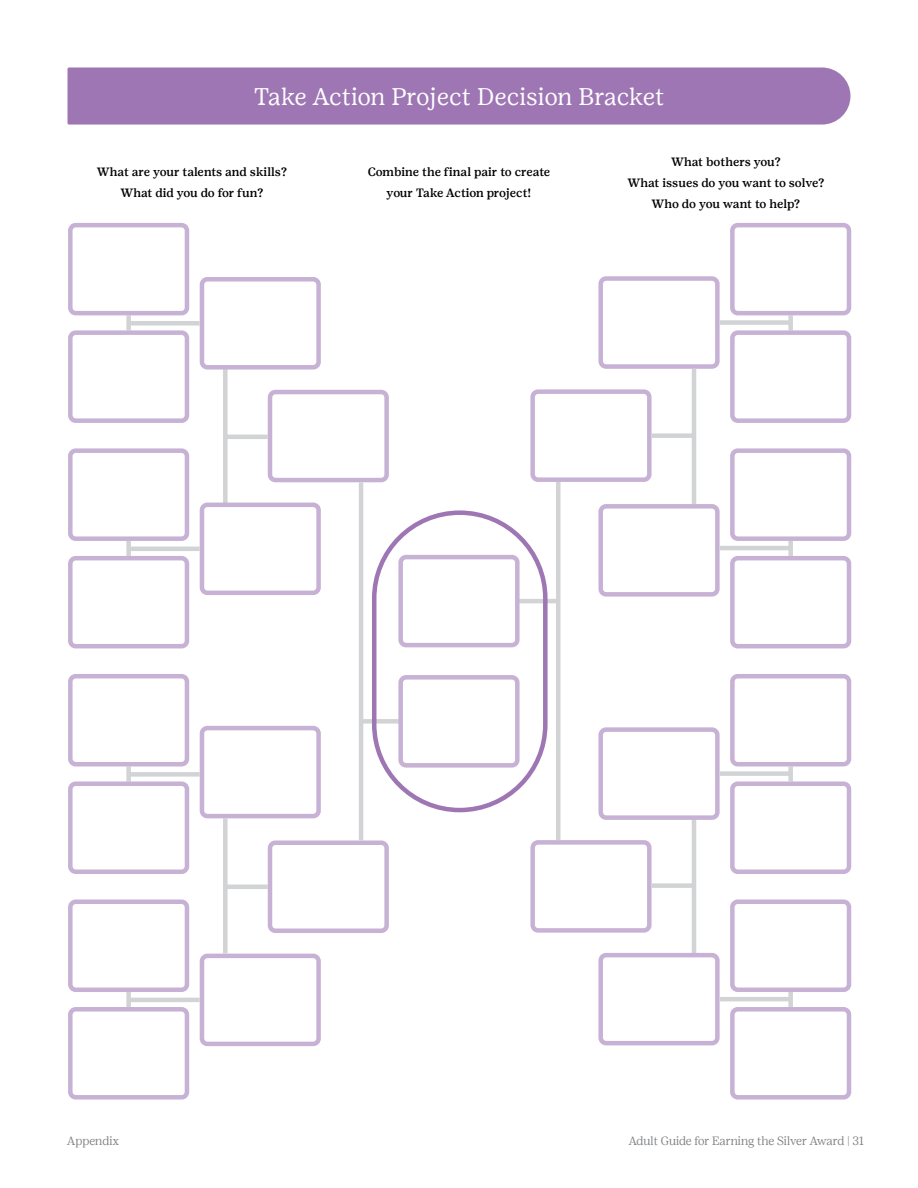
<style>
.page{position:relative;width:918px;height:1188px;background:#fff}
.page>*{position:absolute;margin:0;border:0;box-sizing:border-box;transform-origin:0 0}
.t1{font:24px "Girl Scout Text";color:#fff}
.t2{font:500 12px/21px "Girl Scout Text";letter-spacing:-.01em;color:#000;text-align:center}
.t3{font:300 12px "Girl Scout Display";color:#808285}
</style>
<div class="page">
<div style="left:68px;top:67px;width:783px;height:58px;background:#9e76b4"></div>
<hr style="left:518px;top:599px;width:40px;height:4px;background:#d1d3d4">
<div style="left:361px;top:719px;width:40px;height:5px;background:#d1d3d4"></div>
<div style="left:398px;top:555px;width:122px;height:92px;border:4px solid #c7b2d6;border-radius:5px"></div>
<div style="left:398px;top:675px;width:122px;height:93px;border:4px solid #c7b2d6;border-radius:5px"></div>
<hr style="left:692px;top:819px;width:4px;height:135px;background:#d1d3d4">
<div style="left:223px;top:368px;width:5px;height:136px;background:#d1d3d4"></div>
<div style="left:788px;top:315px;width:5px;height:15px;background:#d1d3d4"></div>
<div style="left:126px;top:992px;width:5px;height:15px;background:#d1d3d4"></div>
<div style="left:788px;top:541px;width:5px;height:15px;background:#d1d3d4"></div>
<div style="left:126px;top:766px;width:5px;height:15px;background:#d1d3d4"></div>
<div style="left:788px;top:766px;width:5px;height:15px;background:#d1d3d4"></div>
<div style="left:126px;top:541px;width:5px;height:15px;background:#d1d3d4"></div>
<div style="left:788px;top:992px;width:5px;height:15px;background:#d1d3d4"></div>
<div style="left:126px;top:315px;width:5px;height:15px;background:#d1d3d4"></div>
<div style="left:730px;top:223px;width:121px;height:92px;border:4px solid #c7b2d6;border-radius:5px"></div>
<div style="left:68px;top:1007px;width:121px;height:93px;border:4px solid #c7b2d6;border-radius:5px"></div>
<div style="left:730px;top:448px;width:121px;height:93px;border:4px solid #c7b2d6;border-radius:5px"></div>
<div style="left:68px;top:781px;width:121px;height:93px;border:4px solid #c7b2d6;border-radius:5px"></div>
<div style="left:730px;top:674px;width:121px;height:92px;border:4px solid #c7b2d6;border-radius:5px"></div>
<div style="left:68px;top:556px;width:121px;height:92px;border:4px solid #c7b2d6;border-radius:5px"></div>
<div style="left:730px;top:900px;width:121px;height:92px;border:4px solid #c7b2d6;border-radius:5px"></div>
<div style="left:68px;top:330px;width:121px;height:93px;border:4px solid #c7b2d6;border-radius:5px"></div>
<div style="left:730px;top:330px;width:121px;height:93px;border:4px solid #c7b2d6;border-radius:5px"></div>
<div style="left:68px;top:900px;width:121px;height:92px;border:4px solid #c7b2d6;border-radius:5px"></div>
<div style="left:598px;top:276px;width:122px;height:93px;border:4px solid #c7b2d6;border-radius:5px"></div>
<div style="left:200px;top:954px;width:121px;height:92px;border:4px solid #c7b2d6;border-radius:5px"></div>
<div style="left:530px;top:389px;width:122px;height:93px;border:4px solid #c7b2d6;border-radius:5px"></div>
<div style="left:268px;top:840px;width:121px;height:93px;border:4px solid #c7b2d6;border-radius:5px"></div>
<div style="left:530px;top:840px;width:122px;height:93px;border:4px solid #c7b2d6;border-radius:5px"></div>
<div style="left:268px;top:390px;width:121px;height:92px;border:4px solid #c7b2d6;border-radius:5px"></div>
<div style="left:598px;top:504px;width:122px;height:93px;border:4px solid #c7b2d6;border-radius:5px"></div>
<div style="left:200px;top:726px;width:121px;height:92px;border:4px solid #c7b2d6;border-radius:5px"></div>
<div style="left:598px;top:727px;width:122px;height:93px;border:4px solid #c7b2d6;border-radius:5px"></div>
<div style="left:200px;top:503px;width:121px;height:92px;border:4px solid #c7b2d6;border-radius:5px"></div>
<div style="left:598px;top:953px;width:122px;height:92px;border:4px solid #c7b2d6;border-radius:5px"></div>
<div style="left:200px;top:277px;width:121px;height:93px;border:4px solid #c7b2d6;border-radius:5px"></div>
<div style="left:730px;top:556px;width:121px;height:92px;border:4px solid #c7b2d6;border-radius:5px"></div>
<div style="left:68px;top:674px;width:121px;height:92px;border:4px solid #c7b2d6;border-radius:5px"></div>
<div style="left:730px;top:781px;width:121px;height:93px;border:4px solid #c7b2d6;border-radius:5px"></div>
<div style="left:68px;top:448px;width:121px;height:93px;border:4px solid #c7b2d6;border-radius:5px"></div>
<div style="left:730px;top:1007px;width:121px;height:93px;border:4px solid #c7b2d6;border-radius:5px"></div>
<div style="left:68px;top:223px;width:121px;height:92px;border:4px solid #c7b2d6;border-radius:5px"></div>
<div style="left:720px;top:320px;width:71px;height:5px;background:#d1d3d4"></div>
<hr style="left:129px;top:998px;width:71px;height:4px;background:#d1d3d4">
<hr style="left:720px;top:546px;width:71px;height:4px;background:#d1d3d4">
<div style="left:129px;top:772px;width:71px;height:5px;background:#d1d3d4"></div>
<div style="left:720px;top:771px;width:71px;height:5px;background:#d1d3d4"></div>
<hr style="left:129px;top:547px;width:71px;height:4px;background:#d1d3d4">
<hr style="left:720px;top:997px;width:71px;height:4px;background:#d1d3d4">
<div style="left:129px;top:321px;width:71px;height:5px;background:#d1d3d4"></div>
<hr style="left:692px;top:369px;width:4px;height:135px;background:#d1d3d4">
<div style="left:223px;top:818px;width:5px;height:136px;background:#d1d3d4"></div>
<div style="left:652px;top:433px;width:42px;height:5px;background:#d1d3d4"></div>
<hr style="left:225px;top:885px;width:43px;height:4px;background:#d1d3d4">
<div style="left:652px;top:883px;width:42px;height:5px;background:#d1d3d4"></div>
<hr style="left:225px;top:435px;width:43px;height:4px;background:#d1d3d4">
<div style="left:556px;top:482px;width:5px;height:358px;background:#d1d3d4"></div>
<hr style="left:359px;top:482px;width:4px;height:358px;background:#d1d3d4">
<div style="left:372px;top:510px;width:176px;height:302px;border:4px solid #9e76b4;border-radius:86px"></div>
<h1 class="t1" style="left:254px;top:82px;width:412px">Take Action Project Decision Bracket</h1>
<p class="t2" style="left:97px;top:161px;width:192px">What are your talents and skills?<br>What did you do for fun?</p>
<p class="t2" style="left:628px;top:151px;width:198px">What bothers you?<br>What issues do you want to solve?<br>Who do you want to help?</p>
<p class="t2" style="left:368px;top:161px;width:184px">Combine the final pair to create your Take Action project!</p>
<p class="t3" style="left:67px;top:1134px;width:53px">Appendix</p>
<p class="t3" style="left:629px;top:1134px;width:237px">Adult Guide for Earning the Silver Award | 31</p>
</div>
